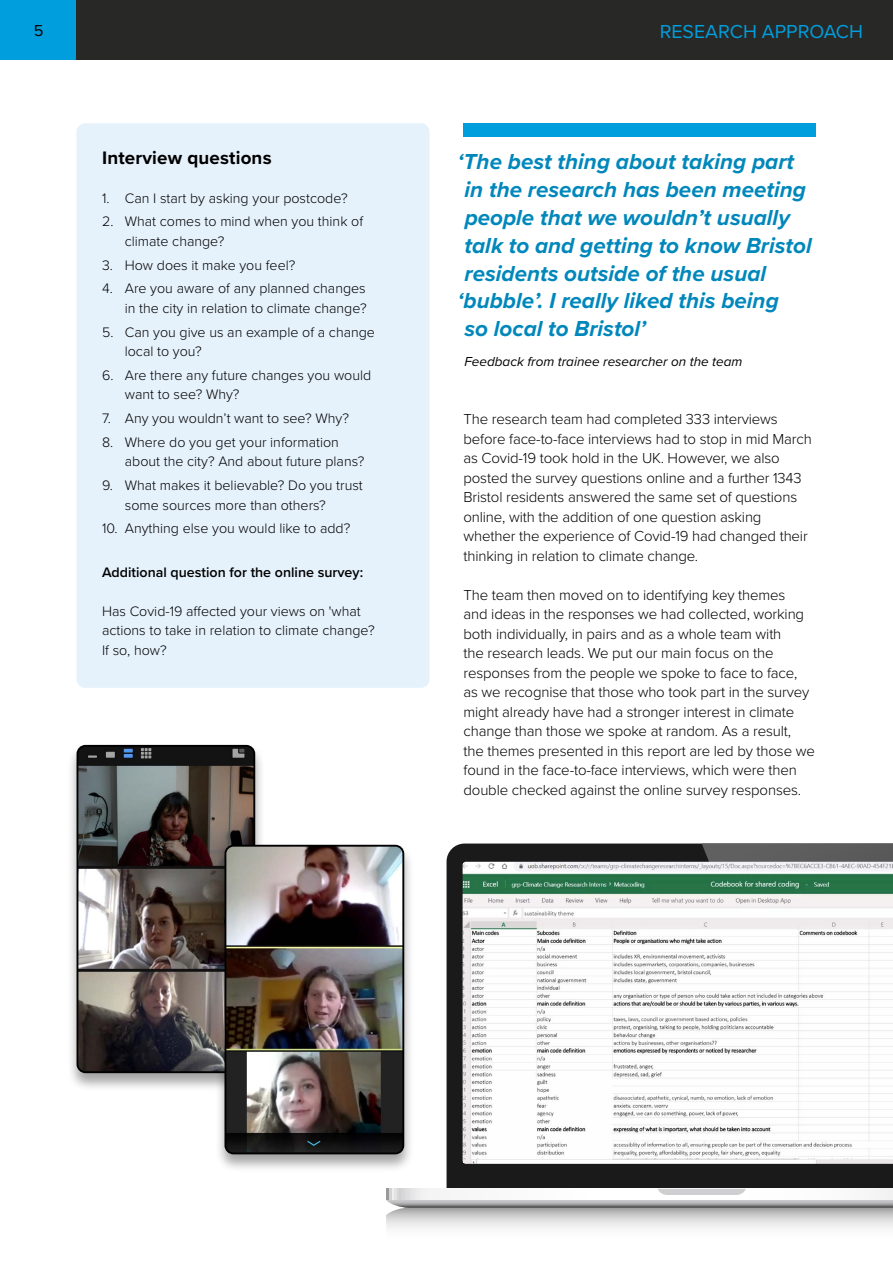
<style>
.page{position:relative;width:893px;height:1263px;background:#fff}
.page>*{position:absolute;margin:0;border:0;box-sizing:border-box;transform-origin:0 0}
.t1{font:italic 700 22.5px "Proxima Nova";color:#0087bb}
.t2{font:19.5px "Proxima Nova";color:#009edc}
.t3{font:700 18.75px "Proxima Nova";letter-spacing:.01em;color:#000}
.t4{font:16.5px "Proxima Nova";color:#000}
.t5{font:300 15px/19.5px "Proxima Nova";letter-spacing:-.01em;color:#000}
.t6{font:300 14.25px/19.5px "Proxima Nova";color:#000}
.t7{font:600 14.25px "Proxima Nova";color:#000}
.t8{font:italic 13.5px "Proxima Nova";color:#000}
</style>
<div class="page">
<svg style="left:447px;top:843px;width:446px;height:346px;background:#292929"></svg>
<svg style="left:702px;top:843px;width:191px;height:345px;background:#383838"></svg>
<svg style="left:386px;top:1189px;width:507px;height:39px"></svg>
<div style="left:0;top:0;width:77px;height:60px;background:#009edc"></div>
<div style="left:77px;top:0;width:816px;height:60px;background:#282827"></div>
<div style="left:77px;top:123px;width:352px;height:565px;background:#e5f1fb;border-radius:9px"></div>
<div style="left:463px;top:123px;width:353px;height:13px;background:#009edc"></div>
<img style="left:463px;top:862px;width:430px;height:302px">
<div style="left:67px;top:744px;width:199px;height:348px;background:#000;opacity:.36"></div>
<img style="left:77px;top:746px;width:177px;height:326px">
<div style="left:77px;top:745px;width:178px;height:328px;border:2px solid #000;border-radius:8px"></div>
<div style="left:215px;top:843px;width:200px;height:330px;background:#000;opacity:.36"></div>
<img style="left:225px;top:846px;width:178px;height:307px">
<div style="left:224px;top:845px;width:180px;height:309px;border:2px solid #000;border-radius:8px"></div>
<p class="t4" style="left:34px;top:19px;width:11px">5</p>
<h2 class="t2" style="left:660px;top:17px;width:205px">RESEARCH APPROACH</h2>
<p class="t3" style="left:102px;top:143px;width:171px">Interview questions</p>
<p class="t6" style="left:102px;top:187px;width:247px">1. Can I start by asking your postcode?</p>
<p class="t6" style="left:125px;top:211px;width:240px;text-indent:-23px">2. What comes to mind when you think of climate change?</p>
<p class="t6" style="left:102px;top:254px;width:195px">3. How does it make you feel?</p>
<p class="t6" style="left:102px;top:278px;width:266px;text-align:right">4. Are you aware of any planned changes in the city in relation to climate change?</p>
<p class="t6" style="left:125px;top:321px;width:252px;text-indent:-23px">5. Can you give us an example of a change local to you?</p>
<p class="t6" style="left:125px;top:365px;width:248px;text-indent:-23px">6. Are there any future changes you would want to see? Why?</p>
<p class="t6" style="left:102px;top:408px;width:248px">7. Any you wouldn’t want to see? Why?</p>
<p class="t6" style="left:125px;top:432px;width:241px;text-indent:-23px">8. Where do you get your information about the city? And about future plans?</p>
<p class="t6" style="left:125px;top:475px;width:240px;text-indent:-23px">9. What makes it believable? Do you trust some sources more than others?</p>
<p class="t6" style="left:102px;top:518px;width:250px">10. Anything else you would like to add?</p>
<p class="t7" style="left:102px;top:561px;width:263px">Additional question for the online survey:</p>
<p class="t6" style="left:102px;top:600px;width:274px">Has Covid-19 affected your views on 'what actions to take in relation to climate change?<br>If so, how?</p>
<h1 class="t1" style="left:458px;top:145px;width:338px">‘The best thing about taking part</h1>
<h1 class="t1" style="left:465px;top:173px;width:343px">in the research has been meeting</h1>
<h1 class="t1" style="left:465px;top:201px;width:327px">people that we wouldn’t usually</h1>
<h1 class="t1" style="left:464px;top:228px;width:349px">talk to and getting to know Bristol</h1>
<h1 class="t1" style="left:465px;top:256px;width:303px">residents outside of the usual</h1>
<h1 class="t1" style="left:458px;top:284px;width:323px">‘bubble’. I really liked this being</h1>
<h1 class="t1" style="left:464px;top:312px;width:183px">so local to Bristol’</h1>
<p class="t8" style="left:464px;top:352px;width:279px">Feedback from trainee researcher on the team</p>
<p class="t5" style="left:463px;top:409px;width:350px">The research team had completed 333 interviews before face-to-face interviews had to stop in mid March as Covid-19 took hold in the UK. However, we also posted the survey questions online and a further 1343<br>Bristol residents answered the same set of questions online, with the addition of one question asking whether the experience of Covid-19 had changed their thinking in relation to climate change.</p>
<p class="t5" style="left:463px;top:584px;width:353px">The team then moved on to identifying key themes<br>and ideas in the responses we had collected, working both individually, in pairs and as a whole team with<br>the research leads. We put our main focus on the responses from the people we spoke to face to face, as we recognise that those who took part in the survey might already have had a stronger interest in climate change than those we spoke at random. As a result, the themes presented in this report are led by those we found in the face-to-face interviews, which were then double checked against the online survey responses.</p>
</div>
